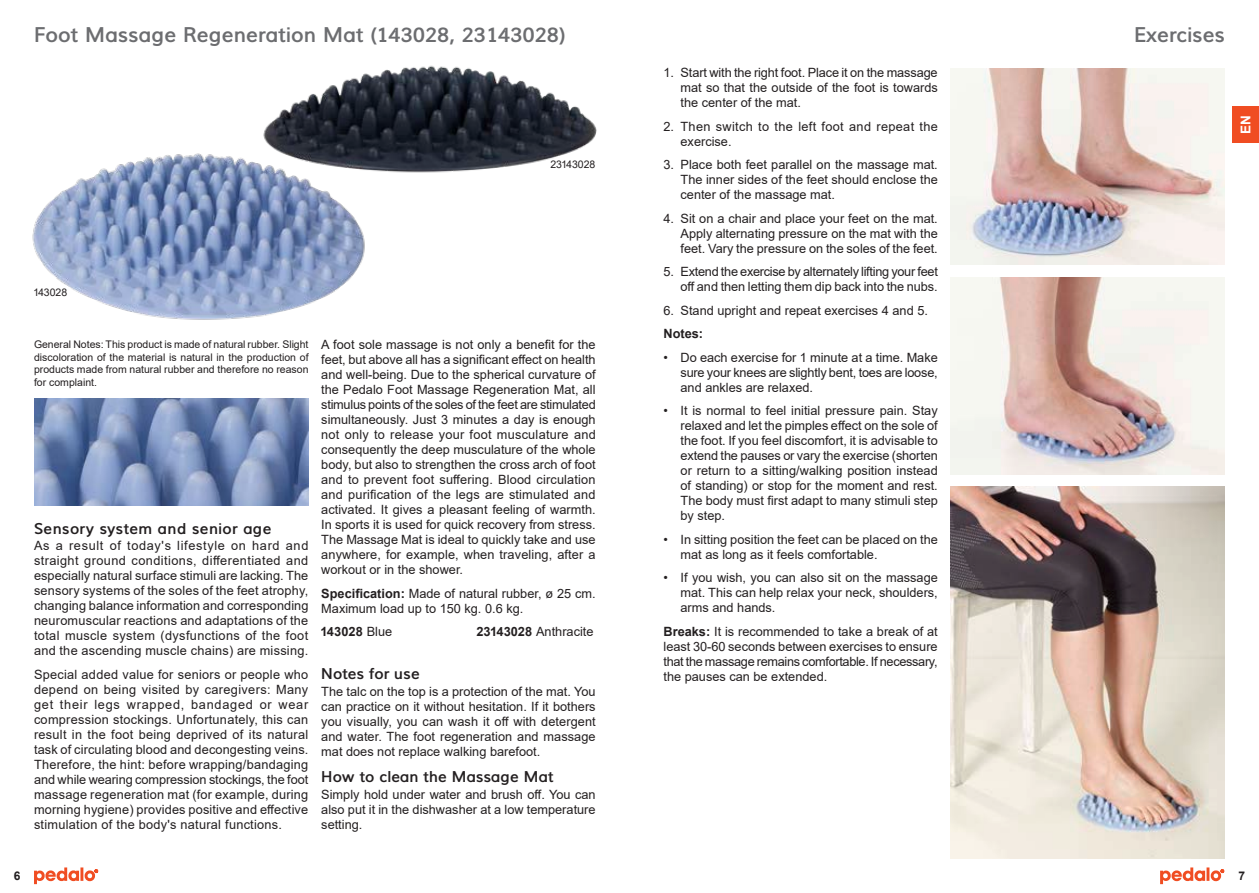
<style>
.page{position:relative;width:1259px;height:893px;background:#fff}
.page>*{position:absolute;margin:0;border:0;box-sizing:border-box;transform-origin:0 0}
.t1{font:700 20.85px "Muli";color:#6c6d70}
.t2{font:700 15.3px "Muli";color:#231f20}
.t3{font:700 15.3px "Muli";letter-spacing:.02em;color:#231f20}
.t4{font:700 13.5px "Arial";color:#fff}
.t5{font:12.75px/15px "Arial";color:#231f20;text-align:justify}
.t6{font:12.75px/15px "Arial";letter-spacing:-.02em;color:#231f20;text-align:right}
.t7{font:12.75px/15px "Arial";letter-spacing:.025em;color:#231f20}
.t8{font:700 12.75px "Arial";color:#231f20}
.t9{font:700 12px "Arial";color:#231f20}
.t10{font:10.5px/12.8px "Arial";color:#231f20;text-align:justify}
.s1{font-weight:700}
.s2{font-weight:400}
</style>
<div class="page">
<svg style="left:34px;top:867px;width:64px;height:17px"></svg>
<svg style="left:1160px;top:867px;width:64px;height:17px"></svg>
<img style="left:950px;top:68px;width:275px;height:197px">
<img style="left:950px;top:277px;width:275px;height:197px">
<img style="left:950px;top:487px;width:275px;height:372px">
<img style="left:34px;top:399px;width:274px;height:107px">
<img style="left:263px;top:65px;width:334px;height:108px">
<img style="left:32px;top:149px;width:340px;height:171px">
<div style="left:1232px;top:106px;width:27px;height:37px;background:#f04d22"></div>
<h1 class="t1" style="left:34px;top:22px;width:533px">Foot Massage Regeneration Mat (143028, 23143028)</h1>
<p class="t10" style="left:550px;top:158px;width:46px">23143028</p>
<p class="t10" style="left:34px;top:286px;width:35px">143028</p>
<p class="t10" style="left:34px;top:338px;width:276px">General Notes: This product is made of natural rubber. Slight discoloration of the material is natural in the production of products made from natural rubber and therefore no reason for complaint.</p>
<p class="t3" style="left:34px;top:519px;width:239px">Sensory system and senior age</p>
<p class="t5" style="left:34px;top:538px;width:276px">As a result of today's lifestyle on hard and straight ground conditions, differentiated and especially natural surface stimuli are lacking. The sensory systems of the soles of the feet atrophy, changing balance information and corresponding neuromuscular reactions and adaptations of the total muscle system (dysfunctions of the foot and the ascending muscle chains) are missing.</p>
<p class="t5" style="left:34px;top:667px;width:276px">Special added value for seniors or people who depend on being visited by caregivers: Many get their legs wrapped, bandaged or wear compression stockings. Unfortunately, this can result in the foot being deprived of its natural task of circulating blood and decongesting veins.<br>Therefore, the hint: before wrapping/bandaging and while wearing compression stockings, the foot massage regeneration mat (for example, during morning hygiene) provides positive and effective stimulation of the body's natural functions.</p>
<p class="t5" style="left:321px;top:337px;width:276px">A foot sole massage is not only a benefit for the feet, but above all has a significant effect on health and well-being. Due to the spherical curvature of the Pedalo Foot Massage Regeneration Mat, all stimulus points of the soles of the feet are stimulated simultaneously. Just 3 minutes a day is enough not only to release your foot musculature and consequently the deep musculature of the whole body, but also to strengthen the cross arch of foot and to prevent foot suffering. Blood circulation and purification of the legs are stimulated and activated. It gives a pleasant feeling of warmth.<br>In sports it is used for quick recovery from stress.<br>The Massage Mat is ideal to quickly take and use anywhere, for example, when traveling, after a workout or in the shower.</p>
<p class="t5" style="left:321px;top:586px;width:276px"><span class="s1">Specification:</span> Made of natural rubber, ø 25 cm.<br>Maximum load up to 150 kg. 0.6 kg.</p>
<p class="t8" style="left:321px;top:623px;width:72px">143028 <span class="s2">Blue</span></p>
<p class="t5" style="left:476px;top:624px;width:119px"><span class="s1">23143028</span> Anthracite</p>
<p class="t2" style="left:321px;top:665px;width:100px">Notes for use</p>
<p class="t5" style="left:321px;top:684px;width:276px">The talc on the top is a protection of the mat. You can practice on it without hesitation. If it bothers you visually, you can wash it off with detergent and water. The foot regeneration and massage mat does not replace walking barefoot.</p>
<p class="t2" style="left:321px;top:768px;width:234px">How to clean the Massage Mat</p>
<p class="t5" style="left:321px;top:787px;width:276px">Simply hold under water and brush off. You can also put it in the dishwasher at a low temperature setting.</p>
<p class="t5" style="left:680px;top:65px;width:259px;text-indent:-17px">1. Start with the right foot. Place it on the massage mat so that the outside of the foot is towards the center of the mat.</p>
<p class="t7" style="left:680px;top:119px;width:259px;text-indent:-17px">2. Then switch to the left foot and repeat the exercise.</p>
<p class="t5" style="left:680px;top:157px;width:259px;text-indent:-17px">3. Place both feet parallel on the massage mat.<br>The inner sides of the feet should enclose the center of the massage mat.</p>
<p class="t5" style="left:680px;top:211px;width:259px;text-indent:-17px">4. Sit on a chair and place your feet on the mat.<br>Apply alternating pressure on the mat with the feet. Vary the pressure on the soles of the feet.</p>
<p class="t6" style="left:663px;top:264px;width:276px">5. Extend the exercise by alternately lifting your feet off and then letting them dip back into the nubs.</p>
<p class="t5" style="left:663px;top:303px;width:266px">6. Stand upright and repeat exercises 4 and 5.</p>
<p class="t8" style="left:663px;top:325px;width:41px">Notes:</p>
<p class="t5" style="left:680px;top:350px;width:259px;text-indent:-17px">• Do each exercise for 1 minute at a time. Make sure your knees are slightly bent, toes are loose, and ankles are relaxed.</p>
<p class="t5" style="left:680px;top:403px;width:259px;text-indent:-17px">• It is normal to feel initial pressure pain. Stay relaxed and let the pimples effect on the sole of the foot. If you feel discomfort, it is advisable to extend the pauses or vary the exercise (shorten or return to a sitting/walking position instead of standing) or stop for the moment and rest.<br>The body must first adapt to many stimuli step by step.</p>
<p class="t5" style="left:680px;top:532px;width:259px;text-indent:-17px">• In sitting position the feet can be placed on the mat as long as it feels comfortable.</p>
<p class="t5" style="left:680px;top:570px;width:259px;text-indent:-17px">• If you wish, you can also sit on the massage mat. This can help relax your neck, shoulders, arms and hands.</p>
<p class="t5" style="left:663px;top:624px;width:276px"><span class="s1">Breaks:</span> It is recommended to take a break of at least 30-60 seconds between exercises to ensure that the massage remains comfortable. If necessary, the pauses can be extended.</p>
<h1 class="t1" style="left:1134px;top:22px;width:93px">Exercises</h1>
<p class="t4" style="left:1236px;top:134px;width:20px;rotate:-90deg">EN</p>
<p class="t9" style="left:14px;top:867px;width:8px">6</p>
<p class="t9" style="left:1238px;top:867px;width:8px">7</p>
</div>
